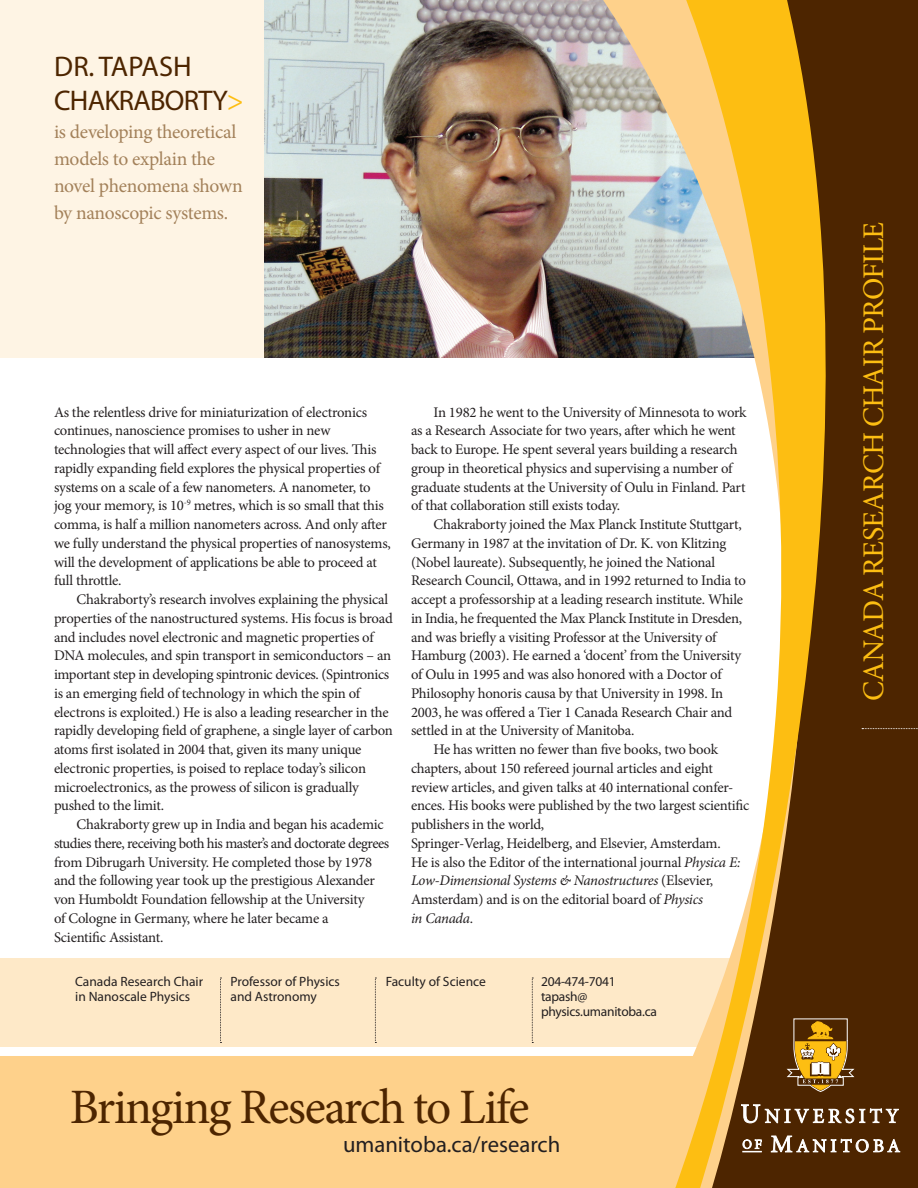
<style>
.page{position:relative;width:918px;height:1188px;background:#fff}
.page>*{position:absolute;margin:0;border:0;box-sizing:border-box;transform-origin:0 0}
.t1{font:49.5px "Minion Pro";letter-spacing:-.035em;color:#4d2500}
.t2{font:30px "Minion Pro";letter-spacing:-.025em;color:#fdbe12}
.t3{font:28.5px/34.2px "Myriad Pro";letter-spacing:-.03em;color:#4d2500}
.t4{font:22.65px "Myriad Pro";color:#231f20}
.t5{font:19.5px/27px "Minion Pro";letter-spacing:-.02em;color:#a3815a}
.t6{font:14.7px/18.8px "Minion Pro";letter-spacing:-.02em;color:#231f20}
.t7{font:13.5px/15px "Myriad Pro";color:#231f20}
.t8{font:13.5px/15px "Myriad Pro";letter-spacing:-.02em;color:#231f20}
.s1{color:#fdbe12}
.s2{font-style:italic}
</style>
<div class="page">
<div style="left:0;top:0;width:771px;height:358px;background:#fef4e4"></div>
<img style="left:264px;top:0;width:330px;height:358px">
<div style="left:0;top:958px;width:771px;height:89px;background:#fee9c8"></div>
<svg style="left:220px;top:978px;width:1px;height:65px"></svg>
<svg style="left:375px;top:978px;width:1px;height:65px"></svg>
<svg style="left:532px;top:978px;width:1px;height:65px"></svg>
<div style="left:0;top:1056px;width:594px;height:132px;background:#fed18b"></div>
<svg style="left:594px;top:0;width:324px;height:1188px"></svg>
<svg style="left:670px;top:0;width:245px;height:1188px"></svg>
<svg style="left:741px;top:1104px;width:159px;height:48px;background:#715234"></svg>
<svg style="left:786px;top:1019px;width:69px;height:73px;background:#966d26"></svg>
<p class="t3" style="left:54px;top:49px;width:191px">DR. TAPASH<br>CHAKRABORTY<span class="s1">&gt;</span></p>
<p class="t5" style="left:54px;top:119px;width:190px">is developing theoretical models to explain the novel phenomena shown by nanoscopic systems.</p>
<p class="t6" style="left:54px;top:403px;width:338px">As the relentless drive for miniaturization of electronics continues, nanoscience promises to usher in new technologies that will affect every aspect of our lives. This rapidly expanding field explores the physical properties of systems on a scale of a few nanometers. A nanometer, to jog your memory, is 10<sup>-9</sup> metres, which is so small that this comma, is half a million nanometers across. And only after we fully understand the physical properties of nanosystems, will the development of applications be able to proceed at full throttle.</p>
<p class="t6" style="left:54px;top:590px;width:340px;text-indent:23px">Chakraborty’s research involves explaining the physical properties of the nanostructured systems. His focus is broad and includes novel electronic and magnetic properties of DNA molecules, and spin transport in semiconductors – an important step in developing spintronic devices. (Spintronics is an emerging field of technology in which the spin of electrons is exploited.) He is also a leading researcher in the rapidly developing field of graphene, a single layer of carbon atoms first isolated in 2004 that, given its many unique electronic properties, is poised to replace today’s silicon microelectronics, as the prowess of silicon is gradually pushed to the limit.</p>
<p class="t6" style="left:54px;top:815px;width:337px;text-indent:23px">Chakraborty grew up in India and began his academic studies there, receiving both his master’s and doctorate degrees from Dibrugarh University. He completed those by 1978 and the following year took up the prestigious Alexander von Humboldt Foundation fellowship at the University<br>of Cologne in Germany, where he later became a<br>Scientific Assistant.</p>
<p class="t6" style="left:411px;top:403px;width:337px;text-indent:23px">In 1982 he went to the University of Minnesota to work as a Research Associate for two years, after which he went back to Europe. He spent several years building a research group in theoretical physics and supervising a number of graduate students at the University of Oulu in Finland. Part of that collaboration still exists today.</p>
<p class="t6" style="left:411px;top:515px;width:336px;text-indent:23px">Chakraborty joined the Max Planck Institute Stuttgart, Germany in 1987 at the invitation of Dr. K. von Klitzing (Nobel laureate). Subsequently, he joined the National Research Council, Ottawa, and in 1992 returned to India to accept a professorship at a leading research institute. While in India, he frequented the Max Planck Institute in Dresden, and was briefly a visiting Professor at the University of Hamburg (2003). He earned a ‘docent’ from the University of Oulu in 1995 and was also honored with a Doctor of Philosophy honoris causa by that University in 1998. In 2003, he was offered a Tier 1 Canada Research Chair and settled in at the University of Manitoba.</p>
<p class="t6" style="left:411px;top:740px;width:340px;text-indent:23px">He has written no fewer than five books, two book chapters, about 150 refereed journal articles and eight review articles, and given talks at 40 international confer&shy;ences. His books were published by the two largest scientific publishers in the world,<br>Springer-Verlag, Heidelberg, and Elsevier, Amsterdam.<br>He is also the Editor of the international journal <span class="s2">Physica E:<br>Low-Dimensional Systems &amp; Nanostructures</span> (Elsevier, Amsterdam) and is on the editorial board of <span class="s2">Physics<br>in Canada</span>.</p>
<p class="t7" style="left:75px;top:974px;width:130px">Canada Research Chair in Nanoscale Physics</p>
<p class="t7" style="left:231px;top:974px;width:111px">Professor of Physics and Astronomy</p>
<p class="t7" style="left:386px;top:974px;width:102px">Faculty of Science</p>
<p class="t8" style="left:541px;top:974px;width:76px">204-474-7041</p>
<p class="t8" style="left:541px;top:989px;width:117px">tapash@ physics.umanitoba.ca</p>
<p class="t1" style="left:70px;top:1074px;width:461px">Bringing Research to Life</p>
<p class="t4" style="left:343px;top:1131px;width:219px">umanitoba.ca/research</p>
<p class="t2" style="left:853px;top:701px;width:481px;rotate:-90deg">CANADA RESEARCH CHAIR PROFILE</p>
</div>
